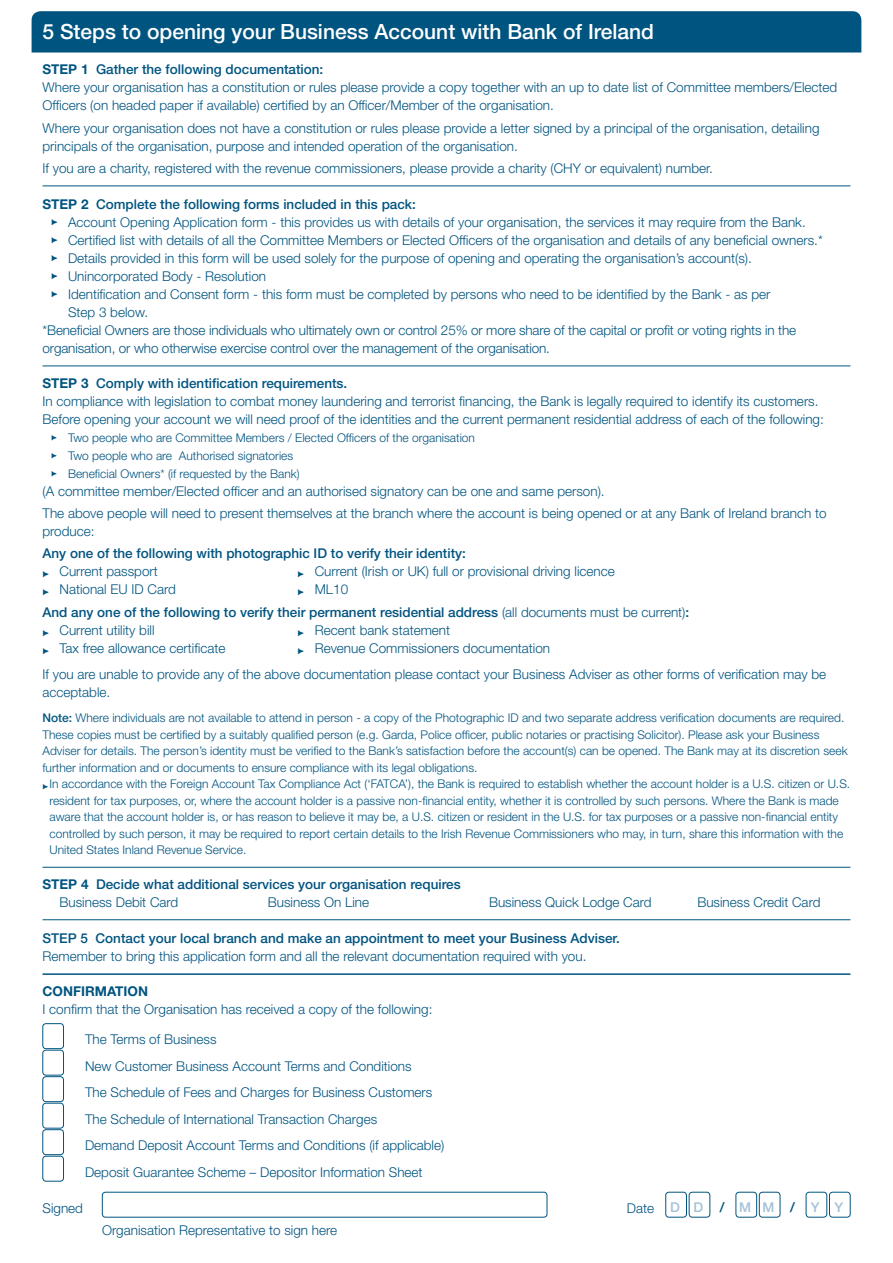
<style>
.page{position:relative;width:893px;height:1263px;background:#fff}
.page>*{position:absolute;margin:0;border:0;box-sizing:border-box;transform-origin:0 0}
.t1{font:500 21px "Helvetica Neue LT Std";color:#fff}
.t2{font:300 13.5px/18px "Helvetica Neue LT Std";color:#005480}
.t3{font:500 13.5px "Helvetica Neue LT Std";color:#005480}
.t4{font:700 13.5px "Helvetica Neue LT Std";color:#005480}
.t5{font:500 13.5px "Helvetica Neue LT Std";color:#a4c1d8}
.t6{font:300 12px/16.5px "Helvetica Neue LT Std";color:#005480}
.s1{font-weight:700}
.s2{font-weight:300}
.s3{font-weight:500}
.s4{color:#005480}
</style>
<div class="page">
<div style="left:32px;top:11px;width:829px;height:42px;background:#005480"></div>
<hr style="left:43px;top:185px;width:807px;height:1px;background:#005480">
<hr style="left:43px;top:365px;width:807px;height:1px;background:#005480">
<hr style="left:43px;top:867px;width:807px;height:1px;background:#005480">
<hr style="left:43px;top:919px;width:807px;height:1px;background:#005480">
<hr style="left:43px;top:973px;width:807px;height:2px;background:#005480">
<div style="left:43px;top:1023px;width:21px;height:26px;border:1px solid #005480;border-radius:3px"></div>
<div style="left:43px;top:1050px;width:21px;height:25px;border:1px solid #005480;border-radius:3px"></div>
<div style="left:43px;top:1076px;width:21px;height:26px;border:1px solid #005480;border-radius:3px"></div>
<div style="left:43px;top:1103px;width:21px;height:25px;border:1px solid #005480;border-radius:3px"></div>
<div style="left:43px;top:1129px;width:21px;height:26px;border:1px solid #005480;border-radius:3px"></div>
<div style="left:43px;top:1156px;width:21px;height:25px;border:1px solid #005480;border-radius:3px"></div>
<div style="left:102px;top:1192px;width:445px;height:25px;border:1px solid #005480;border-radius:3px"></div>
<div style="left:665px;top:1192px;width:22px;height:25px;border:1px solid #005480;border-radius:3px"></div>
<div style="left:689px;top:1192px;width:21px;height:25px;border:1px solid #005480;border-radius:3px"></div>
<div style="left:736px;top:1192px;width:21px;height:25px;border:1px solid #005480;border-radius:3px"></div>
<div style="left:759px;top:1192px;width:21px;height:25px;border:1px solid #005480;border-radius:3px"></div>
<div style="left:806px;top:1192px;width:21px;height:25px;border:1px solid #005480;border-radius:3px"></div>
<div style="left:829px;top:1192px;width:21px;height:25px;border:1px solid #005480;border-radius:3px"></div>
<p class="t1" style="left:43px;top:19px;width:613px">5 Steps to opening your Business Account with Bank of Ireland</p>
<p class="t3" style="left:43px;top:61px;width:282px"><span class="s1">STEP 1</span> Gather the following documentation:</p>
<p class="t2" style="left:43px;top:78px;width:796px">Where your organisation has a constitution or rules please provide a copy together with an up to date list of Committee members/Elected<br>Officers (on headed paper if available) certified by an Officer/Member of the organisation.</p>
<p class="t2" style="left:43px;top:118px;width:778px">Where your organisation does not have a constitution or rules please provide a letter signed by a principal of the organisation, detailing principals of the organisation, purpose and intended operation of the organisation.</p>
<p class="t2" style="left:43px;top:159px;width:672px">If you are a charity, registered with the revenue commissioners, please provide a charity (CHY or equivalent) number.</p>
<p class="t3" style="left:43px;top:196px;width:375px"><span class="s1">STEP 2</span> Complete the following forms included in this pack:</p>
<p class="t2" style="left:51px;top:213px;width:756px">• Account Opening Application form - this provides us with details of your organisation, the services it may require from the Bank.</p>
<p class="t2" style="left:51px;top:231px;width:773px">• Certified list with details of all the Committee Members or Elected Officers of the organisation and details of any beneficial owners.*</p>
<p class="t2" style="left:51px;top:249px;width:702px">• Details provided in this form will be used solely for the purpose of opening and operating the organisation’s account(s).</p>
<p class="t2" style="left:51px;top:267px;width:217px">• Unincorporated Body - Resolution</p>
<p class="t2" style="left:68px;top:285px;width:704px;text-indent:-17px">• Identification and Consent form - this form must be completed by persons who need to be identified by the Bank - as per<br>Step 3 below.</p>
<p class="t2" style="left:43px;top:321px;width:755px">*Beneficial Owners are those individuals who ultimately own or control 25% or more share of the capital or profit or voting rights in the organisation, or who otherwise exercise control over the management of the organisation.</p>
<p class="t3" style="left:43px;top:375px;width:306px"><span class="s1">STEP 3</span> Comply with identification requirements.</p>
<p class="t2" style="left:43px;top:392px;width:783px">In compliance with legislation to combat money laundering and terrorist financing, the Bank is legally required to identify its customers.<br>Before opening your account we will need proof of the identities and the current permanent residential address of each of the following:</p>
<p class="t6" style="left:51px;top:429px;width:426px">• Two people who are Committee Members / Elected Officers of the organisation</p>
<p class="t6" style="left:51px;top:447px;width:244px">• Two people who are Authorised signatories</p>
<p class="t6" style="left:51px;top:465px;width:250px">• Beneficial Owners* (if requested by the Bank)</p>
<p class="t2" style="left:43px;top:482px;width:564px">(A committee member/Elected officer and an authorised signatory can be one and same person).</p>
<p class="t2" style="left:43px;top:504px;width:786px">The above people will need to present themselves at the branch where the account is being opened or at any Bank of Ireland branch to produce:</p>
<p class="t3" style="left:43px;top:545px;width:425px">Any one of the following with photographic ID to verify their identity:</p>
<p class="t2" style="left:43px;top:562px;width:117px">• Current passport</p>
<p class="t2" style="left:298px;top:562px;width:319px">• Current (Irish or UK) full or provisional driving licence</p>
<p class="t2" style="left:43px;top:580px;width:135px">• National EU ID Card</p>
<p class="t2" style="left:298px;top:580px;width:52px">• ML10</p>
<p class="t3" style="left:43px;top:604px;width:648px">And any one of the following to verify their permanent residential address <span class="s2">(all documents must be current)</span>:</p>
<p class="t2" style="left:43px;top:620px;width:114px">• Current utility bill</p>
<p class="t2" style="left:298px;top:620px;width:154px">• Recent bank statement</p>
<p class="t2" style="left:43px;top:638px;width:184px">• Tax free allowance certificate</p>
<p class="t2" style="left:298px;top:638px;width:254px">• Revenue Commissioners documentation</p>
<p class="t2" style="left:43px;top:665px;width:785px">If you are unable to provide any of the above documentation please contact your Business Adviser as other forms of verification may be acceptable.</p>
<p class="t6" style="left:43px;top:709px;width:807px"><span class="s3">Note:</span> Where individuals are not available to attend in person - a copy of the Photographic ID and two separate address verification documents are required.<br>These copies must be certified by a suitably qualified person (e.g. Garda, Police officer, public notaries or practising Solicitor). Please ask your Business Adviser for details. The person’s identity must be verified to the Bank’s satisfaction before the account(s) can be opened. The Bank may at its discretion seek further information and or documents to ensure compliance with its legal obligations.</p>
<p class="t6" style="left:49px;top:775px;width:802px;text-indent:-7px">• In accordance with the Foreign Account Tax Compliance Act (‘FATCA’), the Bank is required to establish whether the account holder is a U.S. citizen or U.S. resident for tax purposes, or, where the account holder is a passive non-financial entity, whether it is controlled by such persons. Where the Bank is made aware that the account holder is, or has reason to believe it may be, a U.S. citizen or resident in the U.S. for tax purposes or a passive non-financial entity controlled by such person, it may be required to report certain details to the Irish Revenue Commissioners who may, in turn, share this information with the United States Inland Revenue Service.</p>
<p class="t3" style="left:43px;top:876px;width:420px"><span class="s1">STEP 4</span> Decide what additional services your organisation requires</p>
<p class="t2" style="left:60px;top:892px;width:120px">Business Debit Card</p>
<p class="t2" style="left:268px;top:892px;width:103px">Business On Line</p>
<p class="t2" style="left:489px;top:892px;width:164px">Business Quick Lodge Card</p>
<p class="t2" style="left:697px;top:892px;width:125px">Business Credit Card</p>
<p class="t2" style="left:43px;top:928px;width:579px"><span class="s3">STEP 5 Contact your local branch and make an appointment to meet your Business Adviser.<br></span>Remember to bring this application form and all the relevant documentation required with you.</p>
<p class="t4" style="left:43px;top:982px;width:107px">CONFIRMATION</p>
<p class="t2" style="left:43px;top:999px;width:391px">I confirm that the Organisation has received a copy of the following:</p>
<p class="t2" style="left:85px;top:1030px;width:133px">The Terms of Business</p>
<p class="t2" style="left:85px;top:1057px;width:328px">New Customer Business Account Terms and Conditions</p>
<p class="t2" style="left:85px;top:1083px;width:349px">The Schedule of Fees and Charges for Business Customers</p>
<p class="t2" style="left:85px;top:1110px;width:294px">The Schedule of International Transaction Charges</p>
<p class="t2" style="left:85px;top:1136px;width:361px">Demand Deposit Account Terms and Conditions (if applicable)</p>
<p class="t2" style="left:85px;top:1163px;width:339px">Deposit Guarantee Scheme – Depositor Information Sheet</p>
<p class="t2" style="left:43px;top:1199px;width:42px">Signed</p>
<p class="t2" style="left:627px;top:1199px;width:29px">Date</p>
<p class="t5" style="left:670px;top:1199px;width:174px">DD <span class="s4">/</span>MM<span class="s4">/</span> YY</p>
<p class="t2" style="left:102px;top:1221px;width:237px">Organisation Representative to sign here</p>
</div>
